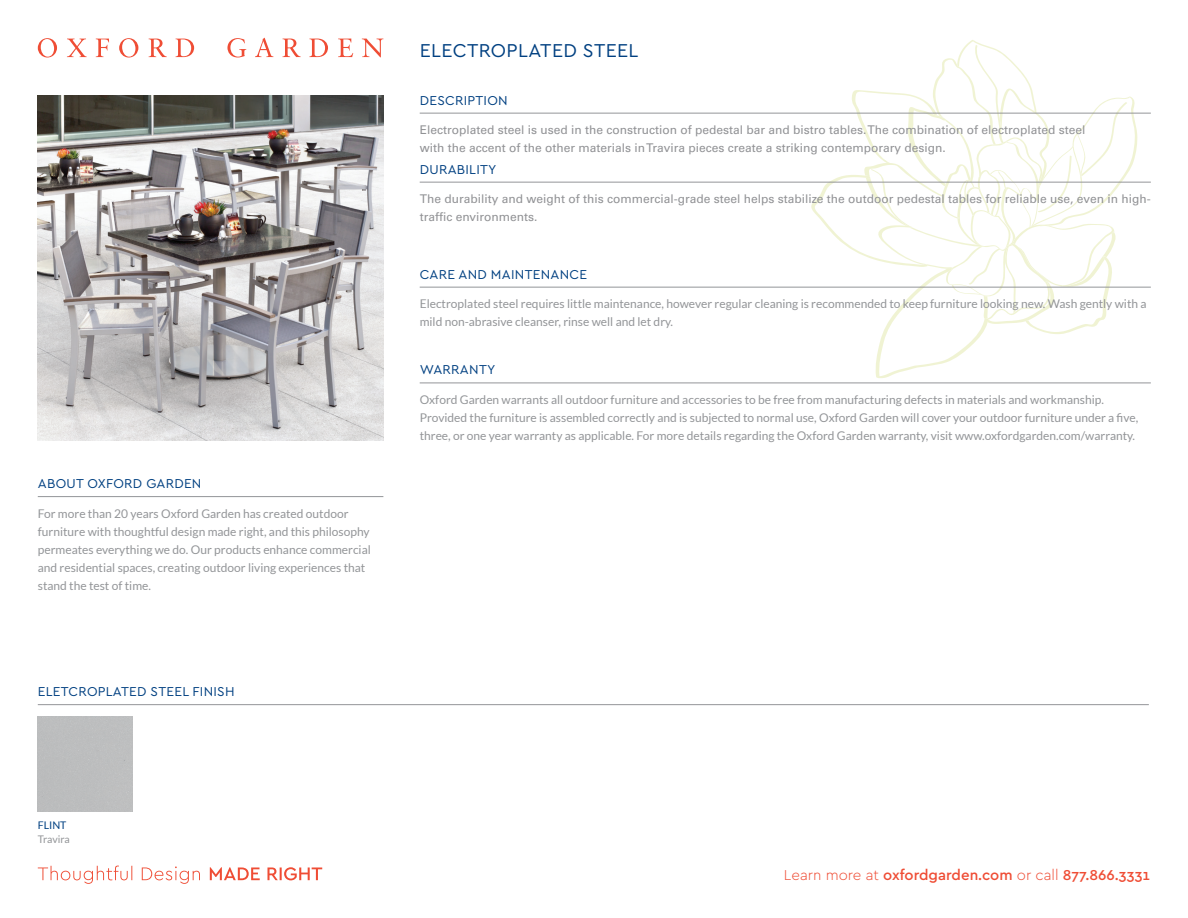
<style>
.page{position:relative;width:1188px;height:918px;background:#fff}
.page>*{position:absolute;margin:0;border:0;box-sizing:border-box;transform-origin:0 0}
.t1{font:19.5px "Cera GR";letter-spacing:.02em;color:#014081}
.t2{font:500 15px "Cera GR";color:#ef4d35}
.t3{font:13.5px "Cera GR";letter-spacing:.02em;color:#014081}
.t4{font:12px/18px "Lato";color:#939598}
.t5{font:12px/18px "Univers";color:#919295}
.t6{font:10.5px "Lato";letter-spacing:-.015em;color:#939598}
.t7{font:10.5px "Lato";color:#014081}
.s1{font-weight:300}
</style>
<div class="page">
<svg style="left:811px;top:40px;width:327px;height:338px"></svg>
<hr style="left:38px;top:704px;width:1111px;height:1px;background:#939598">
<svg style="left:38px;top:866px;width:284px;height:18px"></svg>
<svg style="left:38px;top:38px;width:19px;height:20px"></svg>
<svg style="left:67px;top:39px;width:20px;height:18px"></svg>
<svg style="left:96px;top:39px;width:13px;height:18px"></svg>
<svg style="left:119px;top:38px;width:19px;height:20px"></svg>
<svg style="left:149px;top:39px;width:18px;height:18px"></svg>
<svg style="left:176px;top:39px;width:18px;height:18px"></svg>
<svg style="left:227px;top:38px;width:19px;height:19px"></svg>
<svg style="left:255px;top:38px;width:18px;height:19px"></svg>
<svg style="left:283px;top:39px;width:18px;height:18px"></svg>
<svg style="left:309px;top:39px;width:19px;height:18px"></svg>
<svg style="left:338px;top:39px;width:15px;height:18px"></svg>
<svg style="left:362px;top:39px;width:21px;height:18px"></svg>
<hr style="left:38px;top:496px;width:345px;height:1px;background:#939598">
<hr style="left:420px;top:383px;width:731px;height:1px;background:#939598">
<hr style="left:420px;top:287px;width:731px;height:1px;background:#939598">
<hr style="left:420px;top:182px;width:731px;height:1px;background:#939598">
<hr style="left:420px;top:113px;width:731px;height:1px;background:#939598">
<img style="left:38px;top:95px;width:345px;height:346px">
<p class="t3" style="left:38px;top:476px;width:165px">ABOUT OXFORD GARDEN</p>
<p class="t4" style="left:38px;top:504px;width:335px">For more than 20 years Oxford Garden has created outdoor furniture with thoughtful design made right, and this philosophy permeates everything we do. Our products enhance commercial and residential spaces, creating outdoor living experiences that stand the test of time.</p>
<p class="t3" style="left:38px;top:684px;width:198px">ELETCROPLATED STEEL FINISH</p>
<h1 class="t1" style="left:420px;top:39px;width:220px">ELECTROPLATED STEEL</h1>
<p class="t3" style="left:420px;top:92px;width:89px">DESCRIPTION</p>
<p class="t5" style="left:420px;top:121px;width:667px">Electroplated steel is used in the construction of pedestal bar and bistro tables. The combination of electroplated steel with the accent of the other materials in Travira pieces create a striking contemporary design.</p>
<p class="t3" style="left:420px;top:161px;width:78px">DURABILITY</p>
<p class="t5" style="left:420px;top:190px;width:733px">The durability and weight of this commercial-grade steel helps stabilize the outdoor pedestal tables for reliable use, even in high&shy;traffic environments.</p>
<p class="t3" style="left:420px;top:266px;width:169px">CARE AND MAINTENANCE</p>
<p class="t4" style="left:420px;top:295px;width:728px">Electroplated steel requires little maintenance, however regular cleaning is recommended to keep furniture looking new. Wash gently with a mild non-abrasive cleanser, rinse well and let dry.</p>
<p class="t3" style="left:420px;top:362px;width:77px">WARRANTY</p>
<p class="t4" style="left:420px;top:391px;width:720px">Oxford Garden warrants all outdoor furniture and accessories to be free from manufacturing defects in materials and workmanship.<br>Provided the furniture is assembled correctly and is subjected to normal use, Oxford Garden will cover your outdoor furniture under a five, three, or one year warranty as applicable. For more details regarding the Oxford Garden warranty, visit www.oxfordgarden.com/warranty.</p>
<p class="t7" style="left:38px;top:819px;width:30px">FLINT</p>
<p class="t6" style="left:38px;top:833px;width:33px">Travira</p>
<p class="t2" style="left:784px;top:867px;width:368px"><span class="s1">Learn more at</span> oxfordgarden.com <span class="s1">or call</span> 877.866.3331</p>
</div>
